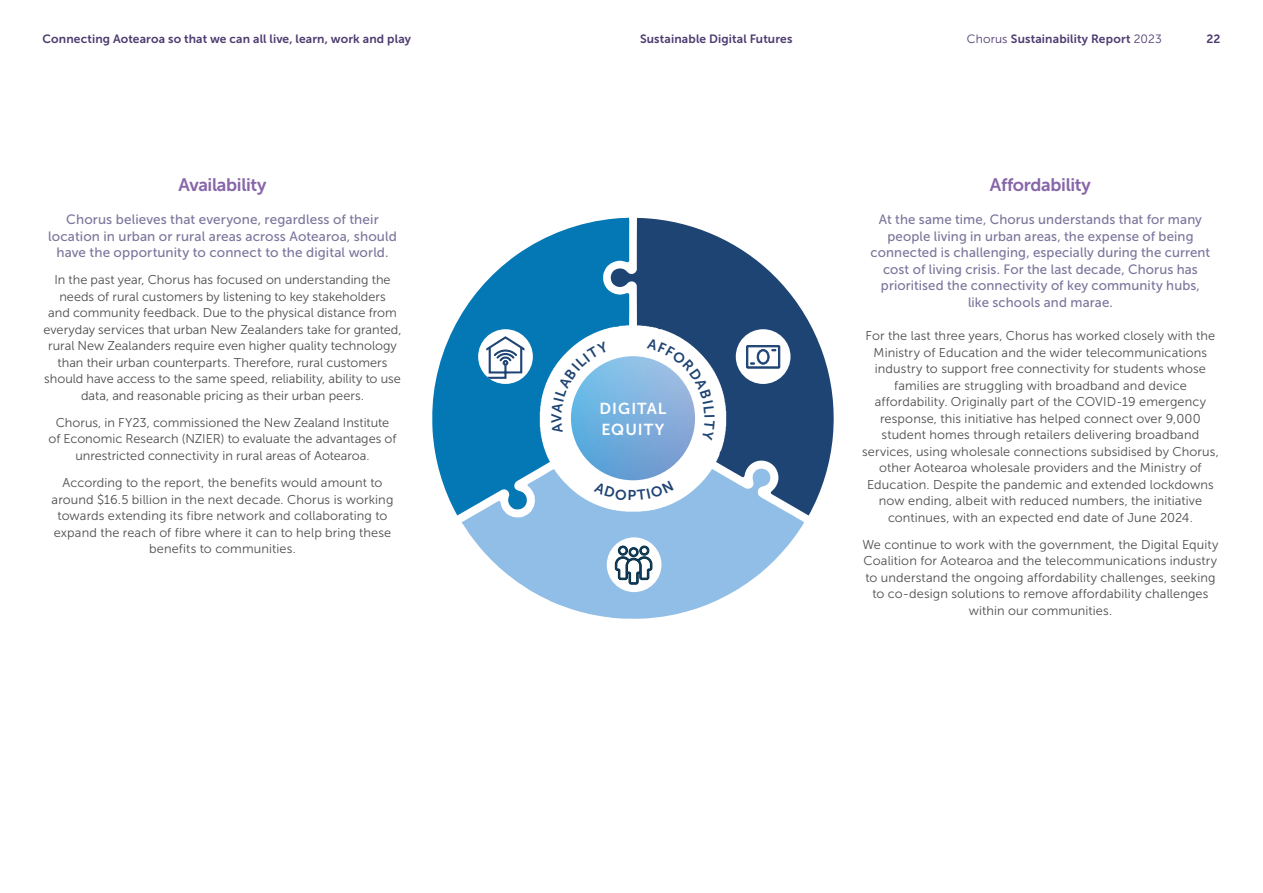
<style>
.page{position:relative;width:1263px;height:893px;background:#fff}
.page>*{position:absolute;margin:0;border:0;box-sizing:border-box;transform-origin:0 0}
.t1{font:18px "Museo Sans 700";letter-spacing:-.02em;color:#8765a9}
.t2{font:15.9px/20.9px "Museo Sans 700";letter-spacing:.06em;color:#fff}
.t3{font:13.5px/16.5px "Museo Sans 500";letter-spacing:.01em;color:#7d759c;text-align:center}
.t4{font:12.75px/16.5px "Museo Sans 300";letter-spacing:.005em;color:#4d4d4d;text-align:center}
.t5{font:12px "Museo Sans 700";letter-spacing:.01em;color:#4d3b70}
.s1{font-family:"Museo Sans 300"}
</style>
<div class="page">
<svg style="left:461px;top:515px;width:343px;height:104px;fill:#91bee7"></svg>
<svg style="left:432px;top:219px;width:178px;height:296px;fill:#0478b4"></svg>
<svg style="left:610px;top:218px;width:224px;height:297px;fill:#1e4474"></svg>
<img style="left:571px;top:356px;width:124px;height:124px;border-radius:62px">
<div style="left:478px;top:329px;width:55px;height:55px;background:#fff;border-radius:50%"></div>
<svg style="left:486px;top:336px;width:38px;height:43px"></svg>
<div style="left:736px;top:329px;width:54px;height:55px;background:#fff;border-radius:50%"></div>
<div style="left:607px;top:537px;width:54px;height:55px;background:#fff;border-radius:50%"></div>
<svg style="left:746px;top:345px;width:34px;height:24px"></svg>
<svg style="left:615px;top:546px;width:37px;height:38px"></svg>
<svg style="left:594px;top:481px;width:80px;height:19px"></svg>
<svg style="left:647px;top:338px;width:68px;height:102px"></svg>
<svg style="left:551px;top:342px;width:58px;height:92px"></svg>
<p class="t5" style="left:43px;top:32px;width:370px">Connecting Aotearoa so that we can all live, learn, work and play</p>
<p class="t5" style="left:640px;top:32px;width:154px">Sustainable Digital Futures</p>
<p class="t5" style="left:967px;top:32px;width:196px"><span class="s1">Chorus</span> Sustainability Report <span class="s1">2023</span></p>
<p class="t5" style="left:1206px;top:32px;width:16px">22</p>
<h1 class="t1" style="left:178px;top:174px;width:90px">Availability</h1>
<p class="t3" style="left:48px;top:211px;width:350px">Chorus believes that everyone, regardless of their location in urban or rural areas across Aotearoa, should have the opportunity to connect to the digital world.</p>
<p class="t4" style="left:44px;top:272px;width:359px">In the past year, Chorus has focused on understanding the needs of rural customers by listening to key stakeholders<br>and community feedback. Due to the physical distance from everyday services that urban New Zealanders take for granted, rural New Zealanders require even higher quality technology than their urban counterparts. Therefore, rural customers should have access to the same speed, reliability, ability to use data, and reasonable pricing as their urban peers.</p>
<p class="t4" style="left:49px;top:414px;width:349px">Chorus, in FY23, commissioned the New Zealand Institute of Economic Research (NZIER) to evaluate the advantages of unrestricted connectivity in rural areas of Aotearoa.</p>
<p class="t4" style="left:52px;top:475px;width:343px">According to the report, the benefits would amount to around $16.5 billion in the next decade. Chorus is working towards extending its fibre network and collaborating to expand the reach of fibre where it can to help bring these benefits to communities.</p>
<p class="t2" style="left:600px;top:398px;width:68px">DIGITAL<br>EQUITY</p>
<h1 class="t1" style="left:990px;top:174px;width:102px">Affordability</h1>
<p class="t3" style="left:871px;top:211px;width:341px">At the same time, Chorus understands that for many people living in urban areas, the expense of being connected is challenging, especially during the current cost of living crisis. For the last decade, Chorus has prioritised the connectivity of key community hubs, like schools and marae.</p>
<p class="t4" style="left:862px;top:328px;width:358px">For the last three years, Chorus has worked closely with the Ministry of Education and the wider telecommunications industry to support free connectivity for students whose families are struggling with broadband and device affordability. Originally part of the COVID-19 emergency response, this initiative has helped connect over 9,000 student homes through retailers delivering broadband services, using wholesale connections subsidised by Chorus, other Aotearoa wholesale providers and the Ministry of Education. Despite the pandemic and extended lockdowns now ending, albeit with reduced numbers, the initiative continues, with an expected end date of June 2024.</p>
<p class="t4" style="left:862px;top:536px;width:358px">We continue to work with the government, the Digital Equity Coalition for Aotearoa and the telecommunications industry to understand the ongoing affordability challenges, seeking to co-design solutions to remove affordability challenges within our communities.</p>
</div>
